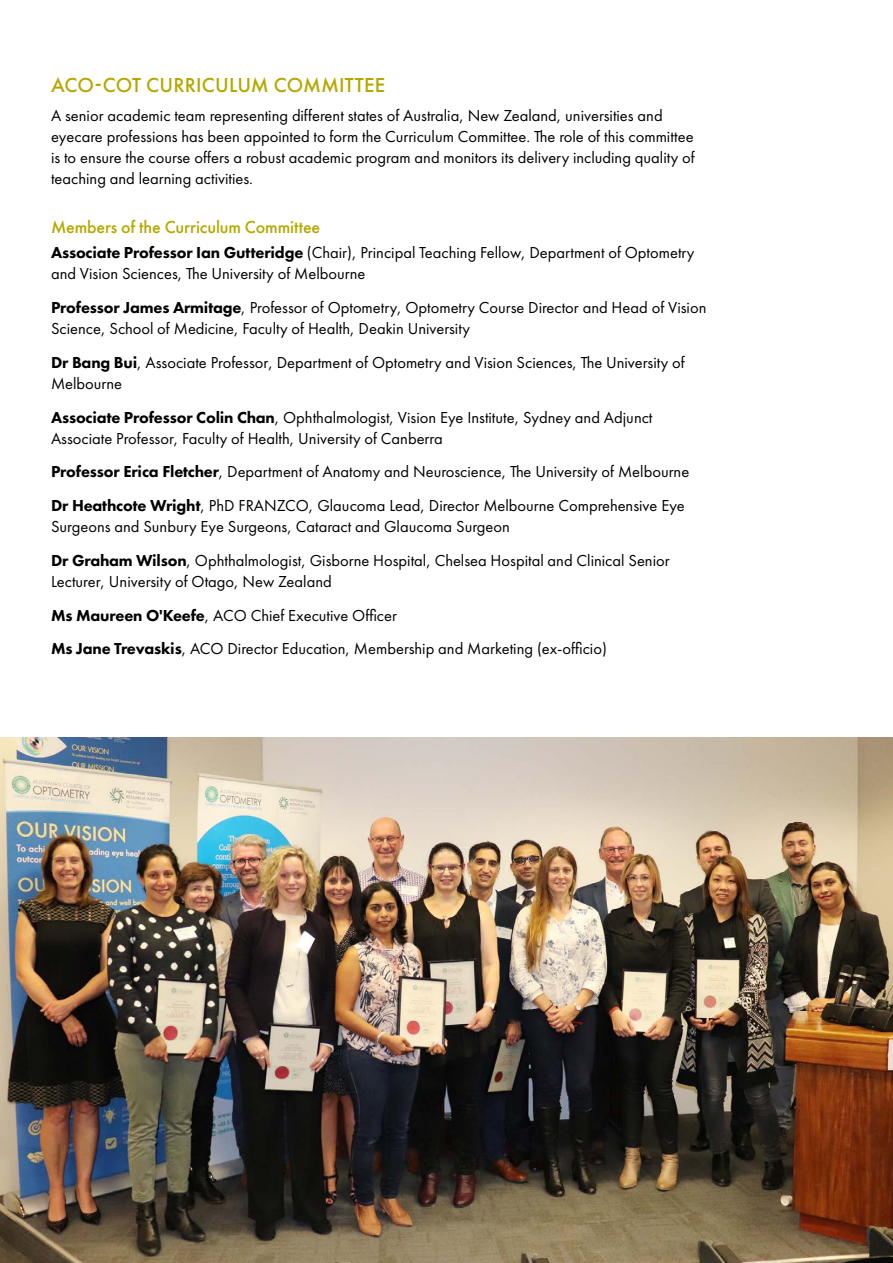
<style>
.page{position:relative;width:893px;height:1263px;background:#fff}
.page>*{position:absolute;margin:0;border:0;box-sizing:border-box;transform-origin:0 0}
.t1{font:500 21px "Futura PT";letter-spacing:.005em;color:#b4a800}
.t2{font:500 18px "Futura PT";letter-spacing:-.01em;color:#b4a800}
.t3{font:16.5px/21px "Futura PT";color:#000}
.s1{font-weight:800}
</style>
<div class="page">
<img style="left:0;top:738px;width:893px;height:525px">
<p class="t1" style="left:51px;top:72px;width:336px">ACO-COT CURRICULUM COMMITTEE</p>
<p class="t3" style="left:51px;top:105px;width:645px">A senior academic team representing different states of Australia, New Zealand, universities and eyecare professions has been appointed to form the Curriculum Committee. The role of this committee is to ensure the course offers a robust academic program and monitors its delivery including quality of teaching and learning activities.</p>
<p class="t2" style="left:51px;top:216px;width:271px">Members of the Curriculum Committee</p>
<p class="t3" style="left:51px;top:242px;width:645px"><span class="s1">Associate Professor Ian Gutteridge</span> (Chair), Principal Teaching Fellow, Department of Optometry and Vision Sciences, The University of Melbourne</p>
<p class="t3" style="left:51px;top:297px;width:657px"><span class="s1">Professor James Armitage</span>, Professor of Optometry, Optometry Course Director and Head of Vision<br>Science, School of Medicine, Faculty of Health, Deakin University</p>
<p class="t3" style="left:51px;top:352px;width:635px"><span class="s1">Dr Bang Bui</span>, Associate Professor, Department of Optometry and Vision Sciences, The University of<br>Melbourne</p>
<p class="t3" style="left:51px;top:406px;width:603px"><span class="s1">Associate Professor Colin Chan</span>, Ophthalmologist, Vision Eye Institute, Sydney and Adjunct<br>Associate Professor, Faculty of Health, University of Canberra</p>
<p class="t3" style="left:51px;top:455px;width:640px;line-height:33.8px"><span class="s1">Professor Erica Fletcher</span>, Department of Anatomy and Neuroscience, The University of Melbourne<br><span class="s1">Dr Heathcote Wright</span>, PhD FRANZCO, Glaucoma Lead, Director Melbourne Comprehensive Eye</p>
<p class="t3" style="left:51px;top:510px;width:620px;line-height:33.8px">Surgeons and Sunbury Eye Surgeons, Cataract and Glaucoma Surgeon<br><span class="s1">Dr Graham Wilson</span>, Ophthalmologist, Gisborne Hospital, Chelsea Hospital and Clinical Senior</p>
<p class="t3" style="left:51px;top:564px;width:557px;line-height:33.8px">Lecturer, University of Otago, New Zealand<br><span class="s1">Ms Maureen O'Keefe</span>, ACO Chief Executive Officer<br><span class="s1">Ms Jane Trevaskis</span>, ACO Director Education, Membership and Marketing (ex-officio)</p>
</div>
